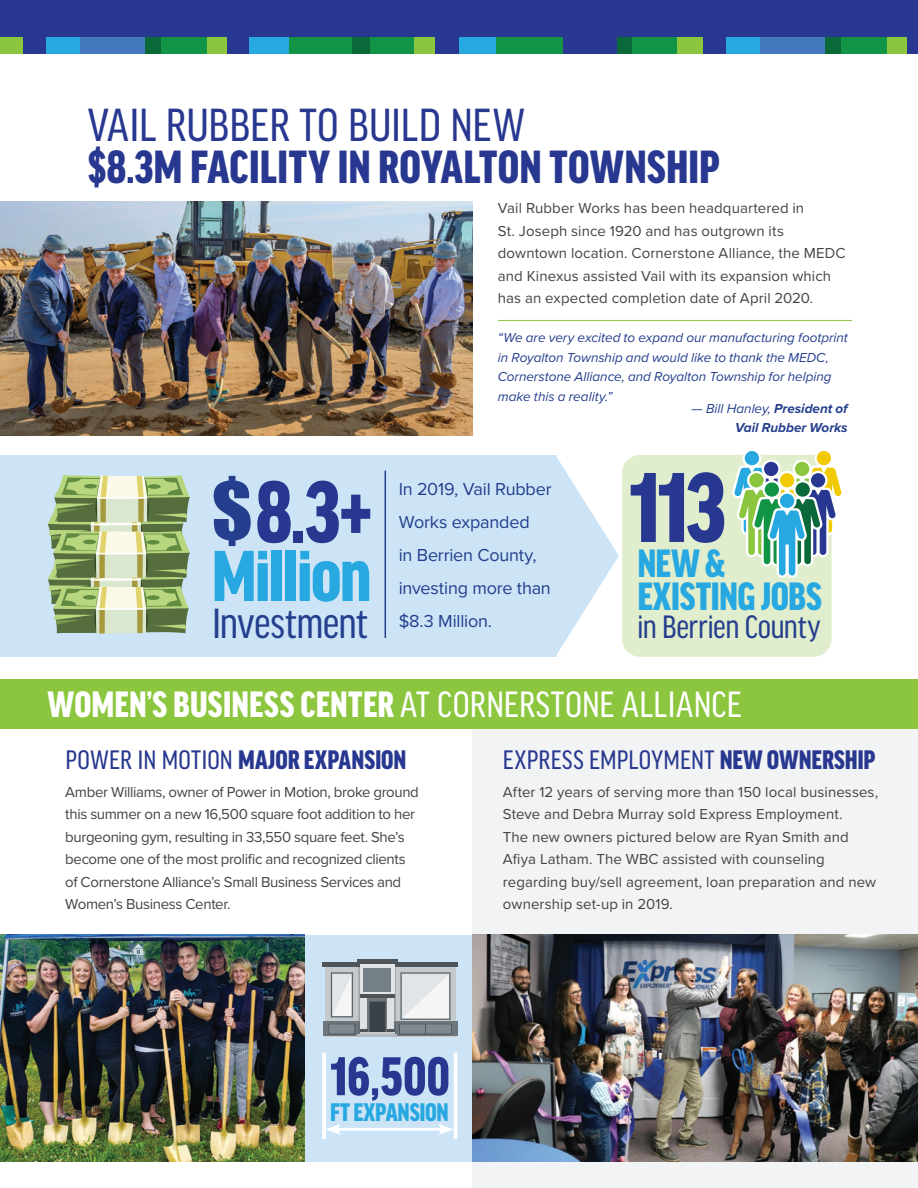
<style>
.page{position:relative;width:918px;height:1188px;background:#fff}
.page>*{position:absolute;margin:0;border:0;box-sizing:border-box;transform-origin:0 0}
.Subheads{font:900 condensed 105px "Good Headline Pro";color:#283890}
.Subheads-2{font:900 condensed 93px "Good Headline Pro";color:#283890}
.Body_Copy{font:900 condensed 76.5px "Good Headline Pro";letter-spacing:-.03em;color:#27a8e0}
.Body_Copy-2{font:75px "Impact";color:#253f8e}
.Subheads-3{font:900 condensed 57.9px "Good Headline Pro";color:#283890}
.Subheads-4{font:900 condensed 49.5px/42px "Good Headline Pro";color:#283890}
.Body_Copy-3{font:condensed 45px "Good Headline Pro";letter-spacing:-.015em;color:#253f8e}
.Body_Copy-4{font:900 condensed 42px/33px "Good Headline Pro";letter-spacing:-.015em;color:#27a8e0}
.Subheads-5{font:900 condensed 39px "Good Headline Pro";letter-spacing:.005em;color:#fff}
.Body_Copy-5{font:condensed 34.5px "Good Headline Pro";letter-spacing:-.015em;color:#253f8e}
.Subheads-6{font:condensed 28.5px "Good Headline Pro";letter-spacing:.01em;color:#283890}
.Subheads-7{font:900 condensed 28.5px "Good Headline Pro";color:#283890}
.Body_Copy-6{font:900 condensed 27.15px "Good Headline Pro";letter-spacing:-.01em;color:#27a8e0}
.Body_Copy-7{font:18px/33px "Proxima Nova";letter-spacing:-.01em;color:#253f8e}
.Body_Copy-8{font:15px/22.5px "Proxima Nova";letter-spacing:.005em;color:#454344}
.Body_Copy-9{font:15px/22.5px "Proxima Nova";letter-spacing:-.025em;color:#454344}
.Body_Copy-10{font:italic 13.5px/19.5px "Proxima Nova";color:#253f8e}
.Body_Copy-11{font:italic 700 13.5px/19.5px "Proxima Nova";letter-spacing:-.005em;color:#253f8e;text-align:right}
.s1{font-weight:400}
.s2{font-weight:900}
</style>
<div class="page">
<div style="left:472px;top:683px;width:446px;height:505px;background:#f2f3f4"></div>
<div style="left:0;top:0;width:918px;height:38px;background:#283890"></div>
<div style="left:0;top:38px;width:23px;height:16px;background:#8bc63e"></div>
<div style="left:23px;top:38px;width:23px;height:16px;background:#283890"></div>
<div style="left:46px;top:38px;width:34px;height:16px;background:#27a8e0"></div>
<div style="left:80px;top:38px;width:66px;height:16px;background:#4379bd"></div>
<div style="left:207px;top:38px;width:21px;height:16px;background:#8bc63e"></div>
<div style="left:161px;top:38px;width:46px;height:16px;background:#119446"></div>
<div style="left:146px;top:38px;width:15px;height:16px;background:#0b6939"></div>
<div style="left:228px;top:38px;width:21px;height:16px;background:#283890"></div>
<div style="left:249px;top:38px;width:40px;height:16px;background:#27a8e0"></div>
<div style="left:289px;top:38px;width:65px;height:16px;background:#119446"></div>
<div style="left:414px;top:38px;width:21px;height:16px;background:#8bc63e"></div>
<div style="left:370px;top:38px;width:44px;height:16px;background:#119446"></div>
<div style="left:352px;top:38px;width:18px;height:16px;background:#0b6939"></div>
<div style="left:435px;top:38px;width:25px;height:16px;background:#283890"></div>
<div style="left:460px;top:38px;width:36px;height:16px;background:#27a8e0"></div>
<div style="left:496px;top:38px;width:67px;height:16px;background:#119446"></div>
<div style="left:676px;top:38px;width:27px;height:16px;background:#8bc63e"></div>
<div style="left:632px;top:38px;width:44px;height:16px;background:#119446"></div>
<div style="left:615px;top:38px;width:17px;height:16px;background:#0b6939"></div>
<div style="left:703px;top:38px;width:23px;height:16px;background:#283890"></div>
<div style="left:726px;top:38px;width:34px;height:16px;background:#27a8e0"></div>
<div style="left:760px;top:38px;width:65px;height:16px;background:#4379bd"></div>
<div style="left:887px;top:38px;width:21px;height:16px;background:#8bc63e"></div>
<div style="left:841px;top:38px;width:46px;height:16px;background:#119446"></div>
<div style="left:825px;top:38px;width:16px;height:16px;background:#0b6939"></div>
<div style="left:908px;top:38px;width:10px;height:16px;background:#283890"></div>
<div style="left:563px;top:38px;width:54px;height:16px;background:#283890"></div>
<img style="left:0;top:201px;width:472px;height:234px">
<div style="left:0;top:455px;width:556px;height:202px;background:#cce4f6"></div>
<div style="left:622px;top:455px;width:210px;height:202px;background:#e1eece;border-radius:18px"></div>
<svg style="left:48px;top:475px;width:142px;height:159px;background:#a4b786"></svg>
<hr style="left:385px;top:471px;width:1px;height:167px;background:#253f8e">
<hr style="left:498px;top:320px;width:354px;height:1px;background:#8bc63e">
<svg style="left:556px;top:455px;width:63px;height:202px"></svg>
<svg style="left:732px;top:451px;width:110px;height:127px"></svg>
<div style="left:0;top:679px;width:918px;height:49px;background:#8bc63e"></div>
<div style="left:305px;top:935px;width:167px;height:226px;background:#cce4f6"></div>
<svg style="left:322px;top:1053px;width:4px;height:86px"></svg>
<svg style="left:454px;top:1053px;width:4px;height:86px"></svg>
<hr style="left:336px;top:1128px;width:108px;height:3px;background:#fff">
<svg style="left:325px;top:1124px;width:16px;height:11px"></svg>
<svg style="left:438px;top:1124px;width:16px;height:11px"></svg>
<img style="left:0;top:935px;width:305px;height:226px">
<img style="left:472px;top:935px;width:446px;height:226px">
<div style="left:325px;top:965px;width:131px;height:71px;background:#c5c9cc"></div>
<div style="left:323px;top:1021px;width:39px;height:15px;background:#6c767c"></div>
<div style="left:393px;top:1021px;width:65px;height:15px;background:#6c767c"></div>
<hr style="left:322px;top:962px;width:135px;height:4px;background:#4e555a">
<svg style="left:360px;top:964px;width:35px;height:1px"></svg>
<svg style="left:328px;top:965px;width:124px;height:71px"></svg>
<div style="left:369px;top:1001px;width:17px;height:31px;background:#585e63"></div>
<div style="left:370px;top:1002px;width:15px;height:30px;background:#3a4247"></div>
<hr style="left:360px;top:1032px;width:35px;height:3px;background:#c4c9cd">
<hr style="left:358px;top:1035px;width:39px;height:2px;background:#b5bbc0">
<hr style="left:357px;top:959px;width:41px;height:4px;background:#4e555a">
<hr style="left:360px;top:994px;width:35px;height:3px;background:#4e555a">
<p class="Subheads-4" style="left:88px;top:105px;width:634px"><span class="s1">VAIL RUBBER TO BUILD NEW<br></span>$8.3M FACILITY IN ROYALTON TOWNSHIP</p>
<p class="Body_Copy-8" style="left:498px;top:196px;width:349px">Vail Rubber Works has been headquartered in<br>St. Joseph since 1920 and has outgrown its downtown location. Cornerstone Alliance, the MEDC and Kinexus assisted Vail with its expansion which has an expected completion date of April 2020.</p>
<p class="Body_Copy-2" style="left:212px;top:453px;width:43px">$</p>
<p class="Subheads-2" style="left:256px;top:469px;width:119px">8.3+</p>
<p class="Body_Copy" style="left:212px;top:540px;width:161px">Million</p>
<p class="Body_Copy-3" style="left:212px;top:600px;width:158px">Investment</p>
<p class="Body_Copy-10" style="left:498px;top:327px;width:352px">“We are very excited to expand our manufacturing footprint in Royalton Township and would like to thank the MEDC, Cornerstone Alliance, and Royalton Township for helping make this a reality.”</p>
<p class="Body_Copy-11" style="left:692px;top:398px;width:158px"><span class="s1">— Bill Hanley,</span> President of<br>Vail Rubber Works</p>
<p class="Body_Copy-7" style="left:399px;top:472px;width:154px">In 2019, Vail Rubber<br>Works expanded<br>in Berrien County, investing more than $8.3 Million.</p>
<p class="Subheads" style="left:629px;top:459px;width:98px">113</p>
<p class="Body_Copy-4" style="left:637px;top:548px;width:186px">NEW &amp;<br>EXISTING JOBS</p>
<p class="Body_Copy-5" style="left:637px;top:609px;width:185px">in Berrien County</p>
<p class="Subheads-5" style="left:48px;top:686px;width:696px">WOMEN’S BUSINESS CENTER <span class="s1">AT CORNERSTONE ALLIANCE</span></p>
<p class="Subheads-7" style="left:65px;top:747px;width:343px"><span class="s1">POWER IN MOTION</span> MAJOR EXPANSION</p>
<p class="Subheads-6" style="left:503px;top:745px;width:374px">EXPRESS EMPLOYMENT <span class="s2">NEW OWNERSHIP</span></p>
<p class="Body_Copy-9" style="left:65px;top:780px;width:355px">Amber Williams, owner of Power in Motion, broke ground this summer on a new 16,500 square foot addition to her burgeoning gym, resulting in 33,550 square feet. She’s become one of the most prolific and recognized clients of Cornerstone Alliance’s Small Business Services and Women’s Business Center.</p>
<p class="Body_Copy-8" style="left:503px;top:780px;width:377px">After 12 years of serving more than 150 local businesses, Steve and Debra Murray sold Express Employment.<br>The new owners pictured below are Ryan Smith and Afiya Latham. The WBC assisted with counseling regarding buy/sell agreement, loan preparation and new ownership set-up in 2019.</p>
<p class="Subheads-3" style="left:330px;top:1049px;width:121px">16,500</p>
<p class="Body_Copy-6" style="left:330px;top:1100px;width:120px">FT EXPANSION</p>
</div>
